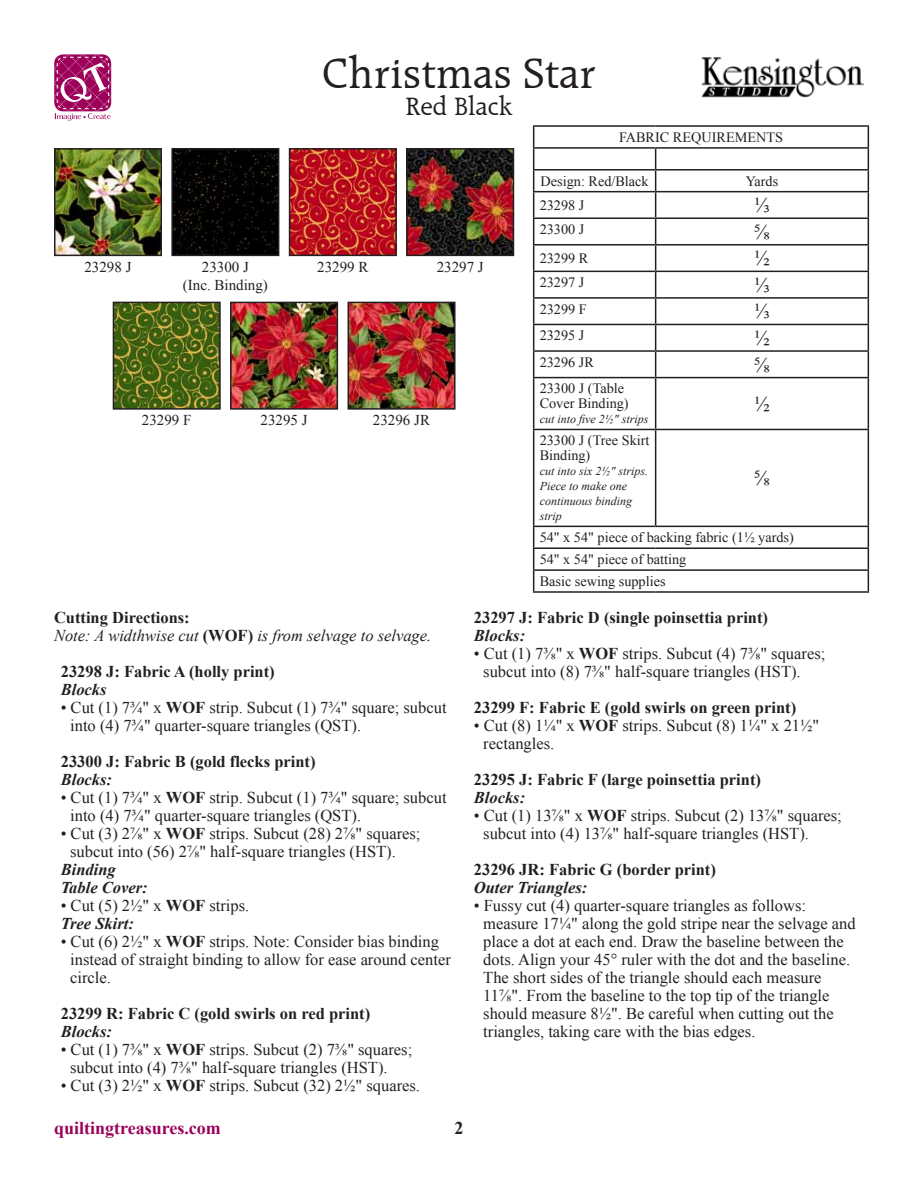
<style>
.page{position:relative;width:918px;height:1188px;background:#fff}
.page>*{position:absolute;margin:0;border:0;box-sizing:border-box;transform-origin:0 0}
.t1{font:45px "Raleigh BT";color:#231f20}
.t2{font:27px "Raleigh BT";color:#231f20}
.t3{font:21px "Times New Roman";color:#231f20}
.t4{font:700 18px "Times New Roman";color:#9c0059}
.t5{font:700 18px "Times New Roman";color:#231f20}
.t6{font:16.5px/18px "Times New Roman";color:#231f20}
.t7{font:700 16.5px "Times New Roman";color:#231f20}
.t8{font:italic 700 16.5px/18px "Times New Roman";color:#231f20}
.t9{font:italic 16.5px/18px "Times New Roman";color:#231f20}
.t10{font:15px/18px "Times New Roman";color:#231f20;text-align:center}
.t11{font:14.25px/15px "Times New Roman";color:#231f20}
.t12{font:italic 12px/15px "Times New Roman";color:#231f20}
.s1{font-weight:700;font-style:normal}
.s2{font-weight:700}
.s3{font-weight:700;font-style:italic}
</style>
<div class="page">
<hr style="left:533px;top:125px;width:123px;height:2px;background:#231f20">
<hr style="left:656px;top:125px;width:213px;height:2px;background:#231f20">
<hr style="left:533px;top:147px;width:123px;height:2px;background:#231f20">
<hr style="left:656px;top:147px;width:213px;height:2px;background:#231f20">
<hr style="left:533px;top:169px;width:123px;height:2px;background:#231f20">
<hr style="left:656px;top:169px;width:213px;height:2px;background:#231f20">
<hr style="left:533px;top:191px;width:123px;height:1px;background:#231f20">
<hr style="left:656px;top:191px;width:213px;height:1px;background:#231f20">
<hr style="left:533px;top:217px;width:123px;height:2px;background:#231f20">
<hr style="left:656px;top:217px;width:213px;height:2px;background:#231f20">
<hr style="left:533px;top:244px;width:123px;height:2px;background:#231f20">
<hr style="left:656px;top:244px;width:213px;height:2px;background:#231f20">
<hr style="left:533px;top:271px;width:123px;height:1px;background:#231f20">
<hr style="left:656px;top:271px;width:213px;height:1px;background:#231f20">
<hr style="left:533px;top:297px;width:123px;height:2px;background:#231f20">
<hr style="left:656px;top:297px;width:213px;height:2px;background:#231f20">
<hr style="left:533px;top:324px;width:123px;height:1px;background:#231f20">
<hr style="left:656px;top:324px;width:213px;height:1px;background:#231f20">
<hr style="left:533px;top:350px;width:123px;height:2px;background:#231f20">
<svg style="left:533px;top:127px;width:1px;height:250px"></svg>
<hr style="left:656px;top:350px;width:213px;height:2px;background:#231f20">
<svg style="left:655px;top:149px;width:1px;height:228px"></svg>
<svg style="left:868px;top:127px;width:1px;height:250px"></svg>
<hr style="left:533px;top:377px;width:123px;height:1px;background:#231f20">
<hr style="left:533px;top:378px;width:1px;height:51px;background:#231f20">
<hr style="left:656px;top:377px;width:213px;height:1px;background:#231f20">
<hr style="left:655px;top:378px;width:1px;height:51px;background:#231f20">
<hr style="left:868px;top:378px;width:1px;height:51px;background:#231f20">
<hr style="left:533px;top:429px;width:123px;height:1px;background:#231f20">
<hr style="left:533px;top:430px;width:1px;height:96px;background:#231f20">
<hr style="left:656px;top:429px;width:213px;height:1px;background:#231f20">
<hr style="left:655px;top:430px;width:1px;height:96px;background:#231f20">
<hr style="left:868px;top:430px;width:1px;height:96px;background:#231f20">
<hr style="left:533px;top:526px;width:123px;height:1px;background:#231f20">
<hr style="left:656px;top:526px;width:213px;height:1px;background:#231f20">
<hr style="left:533px;top:547px;width:123px;height:2px;background:#231f20">
<hr style="left:656px;top:547px;width:213px;height:2px;background:#231f20">
<hr style="left:533px;top:569px;width:123px;height:2px;background:#231f20">
<svg style="left:533px;top:527px;width:1px;height:64px"></svg>
<hr style="left:656px;top:569px;width:213px;height:2px;background:#231f20">
<svg style="left:868px;top:527px;width:1px;height:64px"></svg>
<hr style="left:533px;top:591px;width:123px;height:2px;background:#231f20">
<hr style="left:656px;top:591px;width:213px;height:2px;background:#231f20">
<img style="left:292px;top:151px;width:102px;height:102px">
<div style="left:289px;top:148px;width:108px;height:108px;border:2px solid #231f20"></div>
<img style="left:409px;top:151px;width:102px;height:102px">
<div style="left:406px;top:148px;width:108px;height:108px;border:2px solid #231f20"></div>
<img style="left:174px;top:151px;width:102px;height:102px">
<div style="left:171px;top:148px;width:108px;height:108px;border:2px solid #231f20"></div>
<img style="left:57px;top:151px;width:102px;height:102px">
<div style="left:54px;top:148px;width:108px;height:108px;border:2px solid #231f20"></div>
<img style="left:351px;top:305px;width:102px;height:102px">
<div style="left:348px;top:302px;width:108px;height:108px;border:2px solid #231f20"></div>
<img style="left:233px;top:305px;width:102px;height:102px">
<div style="left:230px;top:302px;width:108px;height:108px;border:2px solid #231f20"></div>
<img style="left:116px;top:305px;width:102px;height:102px">
<div style="left:113px;top:302px;width:108px;height:108px;border:2px solid #231f20"></div>
<svg style="left:54px;top:54px;width:57px;height:67px"></svg>
<img style="left:702px;top:57px;width:162px;height:41px">
<h1 class="t1" style="left:322px;top:47px;width:275px">Christmas Star</h1>
<h2 class="t2" style="left:406px;top:90px;width:108px">Red Black</h2>
<p class="t10" style="left:84px;top:258px;width:49px">23298 J</p>
<p class="t10" style="left:183px;top:258px;width:86px">23300 J<br>(Inc. Binding)</p>
<p class="t10" style="left:317px;top:258px;width:53px">23299 R</p>
<p class="t10" style="left:437px;top:258px;width:49px">23297 J</p>
<p class="t10" style="left:142px;top:411px;width:51px">23299 F</p>
<p class="t10" style="left:261px;top:411px;width:49px">23295 J</p>
<p class="t10" style="left:373px;top:411px;width:59px">23296 JR</p>
<p class="t11" style="left:619px;top:129px;width:166px">FABRIC REQUIREMENTS</p>
<p class="t11" style="left:541px;top:173px;width:110px">Design: Red/Black</p>
<p class="t11" style="left:746px;top:173px;width:34px">Yards</p>
<p class="t11" style="left:540px;top:197px;width:46px">23298 J</p>
<p class="t3" style="left:754px;top:191px;width:17px">⅓</p>
<p class="t11" style="left:540px;top:222px;width:46px">23300 J</p>
<p class="t3" style="left:754px;top:218px;width:17px">⅝</p>
<p class="t11" style="left:540px;top:251px;width:50px">23299 R</p>
<p class="t3" style="left:754px;top:244px;width:17px">½</p>
<p class="t11" style="left:540px;top:275px;width:46px">23297 J</p>
<p class="t3" style="left:754px;top:271px;width:17px">⅓</p>
<p class="t11" style="left:540px;top:301px;width:49px">23299 F</p>
<p class="t3" style="left:754px;top:297px;width:17px">⅓</p>
<p class="t11" style="left:540px;top:328px;width:46px">23295 J</p>
<p class="t3" style="left:754px;top:324px;width:17px">½</p>
<p class="t11" style="left:540px;top:354px;width:56px">23296 JR</p>
<p class="t3" style="left:754px;top:350px;width:17px">⅝</p>
<p class="t11" style="left:540px;top:381px;width:91px">23300 J (Table<br>Cover Binding)</p>
<p class="t12" style="left:540px;top:412px;width:110px">cut into five 2½" strips</p>
<p class="t3" style="left:754px;top:390px;width:17px">½</p>
<p class="t11" style="left:540px;top:433px;width:111px">23300 J (Tree Skirt<br>Binding)</p>
<p class="t12" style="left:540px;top:464px;width:110px">cut into six 2½" strips.<br>Piece to make one continuous binding strip</p>
<p class="t3" style="left:754px;top:464px;width:17px">⅝</p>
<p class="t11" style="left:540px;top:526px;width:256px;line-height:21.9px">54" x 54" piece of backing fabric (1½ yards)<br>54" x 54" piece of batting<br>Basic sewing supplies</p>
<p class="t9" style="left:54px;top:608px;width:379px"><span class="s1">Cutting Directions:<br></span>Note: A widthwise cut <span class="s1">(WOF)</span> is from selvage to selvage.</p>
<p class="t7" style="left:61px;top:660px;width:216px">23298 J: Fabric A (holly print)</p>
<p class="t8" style="left:61px;top:680px;width:47px">Blocks</p>
<p class="t6" style="left:70px;top:698px;width:378px;text-indent:-9px">• Cut (1) 7¾" x <span class="s2">WOF</span> strip. Subcut (1) 7¾" square; subcut into (4) 7¾" quarter-square triangles (QST).</p>
<p class="t7" style="left:61px;top:750px;width:256px">23300 J: Fabric B (gold flecks print)</p>
<p class="t8" style="left:61px;top:770px;width:53px">Blocks:</p>
<p class="t6" style="left:70px;top:788px;width:378px;text-indent:-9px">• Cut (1) 7¾" x <span class="s2">WOF</span> strip. Subcut (1) 7¾" square; subcut into (4) 7¾" quarter-square triangles (QST).</p>
<p class="t6" style="left:70px;top:824px;width:352px;text-indent:-9px">• Cut (3) 2⅞" x <span class="s2">WOF</span> strips. Subcut (28) 2⅞" squares; subcut into (56) 2⅞" half-square triangles (HST).</p>
<p class="t8" style="left:61px;top:860px;width:88px">Binding<br>Table Cover:</p>
<p class="t6" style="left:61px;top:896px;width:190px">• Cut (5) 2½" x <span class="s2">WOF</span> strips.<br><span class="s3">Tree Skirt:</span></p>
<p class="t6" style="left:70px;top:932px;width:382px;text-indent:-9px">• Cut (6) 2½" x <span class="s2">WOF</span> strips. Note: Consider bias binding instead of straight binding to allow for ease around center circle.</p>
<p class="t7" style="left:61px;top:1002px;width:311px">23299 R: Fabric C (gold swirls on red print)</p>
<p class="t8" style="left:61px;top:1022px;width:53px">Blocks:</p>
<p class="t6" style="left:70px;top:1040px;width:344px;text-indent:-9px">• Cut (1) 7⅜" x <span class="s2">WOF</span> strips. Subcut (2) 7⅜" squares; subcut into (4) 7⅜" half-square triangles (HST).</p>
<p class="t6" style="left:61px;top:1076px;width:361px">• Cut (3) 2½" x <span class="s2">WOF</span> strips. Subcut (32) 2½" squares.</p>
<p class="t7" style="left:474px;top:606px;width:296px">23297 J: Fabric D (single poinsettia print)</p>
<p class="t8" style="left:474px;top:626px;width:53px">Blocks:</p>
<p class="t6" style="left:483px;top:644px;width:344px;text-indent:-9px">• Cut (1) 7⅜" x <span class="s2">WOF</span> strips. Subcut (4) 7⅜" squares; subcut into (8) 7⅜" half-square triangles (HST).</p>
<p class="t7" style="left:474px;top:696px;width:324px">23299 F: Fabric E (gold swirls on green print)</p>
<p class="t6" style="left:483px;top:716px;width:337px;text-indent:-9px">• Cut (8) 1¼" x <span class="s2">WOF</span> strips. Subcut (8) 1¼" x 21½" rectangles.</p>
<p class="t7" style="left:474px;top:768px;width:289px">23295 J: Fabric F (large poinsettia print)</p>
<p class="t8" style="left:474px;top:788px;width:53px">Blocks:</p>
<p class="t6" style="left:483px;top:806px;width:360px;text-indent:-9px">• Cut (1) 13⅞" x <span class="s2">WOF</span> strips. Subcut (2) 13⅞" squares; subcut into (4) 13⅞" half-square triangles (HST).</p>
<p class="t7" style="left:474px;top:858px;width:244px">23296 JR: Fabric G (border print)</p>
<p class="t8" style="left:474px;top:878px;width:115px">Outer Triangles:</p>
<p class="t6" style="left:483px;top:896px;width:374px;text-indent:-9px">• Fussy cut (4) quarter-square triangles as follows: measure 17¼" along the gold stripe near the selvage and place a dot at each end. Draw the baseline between the dots. Align your 45° ruler with the dot and the baseline.<br>The short sides of the triangle should each measure 11⅞". From the baseline to the top tip of the triangle should measure 8½". Be careful when cutting out the triangles, taking care with the bias edges.</p>
<p class="t4" style="left:54px;top:1116px;width:168px">quiltingtreasures.com</p>
<p class="t5" style="left:454px;top:1116px;width:10px">2</p>
</div>
